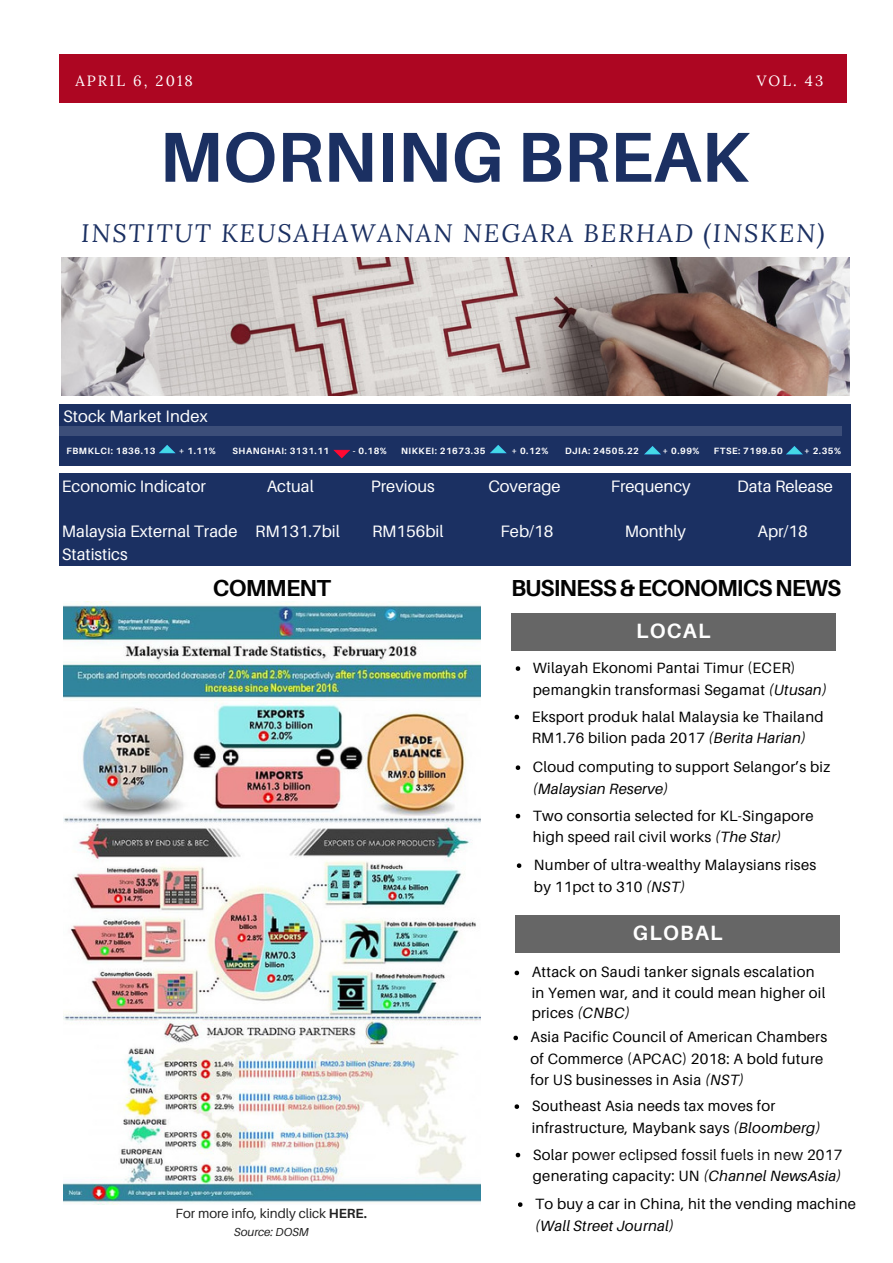
<style>
.page{position:relative;width:893px;height:1263px;background:#fff}
.page>*{position:absolute;margin:0;border:0;box-sizing:border-box;transform-origin:0 0}
.t1{font:700 70.8px "Aileron";color:#1b3062}
.t2{font:italic 25.2px "Lora";letter-spacing:.07em;color:#1b3062}
.t3{font:700 23.25px "Aileron";letter-spacing:-.04em;color:#030303}
.t4{font:700 20.7px "Aileron";letter-spacing:.06em;color:#fff}
.t5{font:16.5px "Aileron";color:#fff}
.t6{font:14.85px/21.5px "Aileron";letter-spacing:.02em;color:#000}
.t7{font:italic 14.85px "Aileron";letter-spacing:.02em;color:#000}
.t8{font:14.85px "Lora";letter-spacing:.14em;color:#fff}
.t9{font:13.2px "Aileron";color:#222}
.t10{font:italic 11.55px "Aileron";color:#222}
.t11{font:700 9.15px "Aileron";letter-spacing:.06em;color:#fff}
.s1{font-style:italic}
.s2{font-weight:700}
</style>
<div class="page">
<div style="left:60px;top:54px;width:787px;height:48px;background:#ad0622"></div>
<div style="left:511px;top:614px;width:324px;height:37px;background:#666"></div>
<div style="left:516px;top:915px;width:324px;height:38px;background:#666"></div>
<div style="left:60px;top:404px;width:791px;height:62px;background:#1b3062"></div>
<div style="left:60px;top:473px;width:791px;height:92px;background:#1b3062"></div>
<svg style="left:515px;top:971px;width:4px;height:4px"></svg>
<svg style="left:516px;top:666px;width:4px;height:5px"></svg>
<svg style="left:515px;top:715px;width:4px;height:4px"></svg>
<svg style="left:516px;top:765px;width:4px;height:5px"></svg>
<svg style="left:516px;top:814px;width:4px;height:4px"></svg>
<svg style="left:517px;top:863px;width:4px;height:5px"></svg>
<svg style="left:513px;top:1036px;width:5px;height:4px"></svg>
<svg style="left:515px;top:1104px;width:4px;height:5px"></svg>
<svg style="left:516px;top:1153px;width:4px;height:4px"></svg>
<svg style="left:518px;top:1202px;width:4px;height:5px"></svg>
<div style="left:59px;top:427px;width:782px;height:9px;background:#3c4e79"></div>
<img style="left:62px;top:258px;width:787px;height:137px">
<svg style="left:644px;top:446px;width:17px;height:9px"></svg>
<svg style="left:490px;top:445px;width:17px;height:9px"></svg>
<svg style="left:333px;top:449px;width:17px;height:10px"></svg>
<svg style="left:159px;top:445px;width:17px;height:9px"></svg>
<svg style="left:786px;top:446px;width:17px;height:9px"></svg>
<img style="left:63px;top:601px;width:418px;height:604px">
<p class="t8" style="left:75px;top:72px;width:119px">APRIL 6, 2018</p>
<p class="t8" style="left:757px;top:72px;width:68px">VOL. 43</p>
<h1 class="t1" style="left:159px;top:113px;width:592px">MORNING BREAK</h1>
<h2 class="t2" style="left:81px;top:218px;width:745px">INSTITUT KEUSAHAWANAN NEGARA BERHAD (INSKEN)</h2>
<p class="t5" style="left:63px;top:406px;width:146px">Stock Market Index</p>
<p class="t11" style="left:67px;top:445px;width:90px">FBMKLCI: 1836.13</p>
<p class="t11" style="left:179px;top:445px;width:38px">+ 1.11%</p>
<p class="t11" style="left:233px;top:445px;width:98px">SHANGHAI: 3131.11</p>
<p class="t11" style="left:353px;top:445px;width:35px">- 0.18%</p>
<p class="t11" style="left:401px;top:445px;width:86px">NIKKEI: 21673.35</p>
<p class="t11" style="left:511px;top:445px;width:38px">+ 0.12%</p>
<p class="t11" style="left:565px;top:445px;width:75px">DJIA: 24505.22</p>
<p class="t11" style="left:663px;top:445px;width:38px">+ 0.99%</p>
<p class="t11" style="left:714px;top:445px;width:71px">FTSE: 7199.50</p>
<p class="t11" style="left:804px;top:445px;width:38px">+ 2.35%</p>
<p class="t5" style="left:62px;top:476px;width:146px">Economic Indicator</p>
<p class="t5" style="left:267px;top:476px;width:49px">Actual</p>
<p class="t5" style="left:371px;top:476px;width:65px">Previous</p>
<p class="t5" style="left:488px;top:476px;width:74px">Coverage</p>
<p class="t5" style="left:611px;top:476px;width:81px">Frequency</p>
<p class="t5" style="left:737px;top:476px;width:97px">Data Release</p>
<p class="t5" style="left:62px;top:521px;width:279px">Malaysia External Trade RM131.7bil</p>
<p class="t5" style="left:372px;top:521px;width:73px">RM156bil</p>
<p class="t5" style="left:501px;top:521px;width:54px">Feb/18</p>
<p class="t5" style="left:625px;top:521px;width:63px">Monthly</p>
<p class="t5" style="left:757px;top:521px;width:52px">Apr/18</p>
<p class="t5" style="left:62px;top:544px;width:67px">Statistics</p>
<h3 class="t3" style="left:213px;top:573px;width:120px">COMMENT</h3>
<h3 class="t3" style="left:511px;top:573px;width:332px">BUSINESS&amp;ECONOMICSNEWS</h3>
<h3 class="t4" style="left:636px;top:617px;width:76px">LOCAL</h3>
<p class="t6" style="left:533px;top:657px;width:295px">Wilayah Ekonomi Pantai Timur (ECER) pemangkin transformasi Segamat <span class="s1">(Utusan)</span></p>
<p class="t6" style="left:532px;top:705px;width:293px">Eksport produk halal Malaysia ke Thailand<br>RM1.76 bilion pada 2017 <span class="s1">(Berita Harian)</span></p>
<p class="t6" style="left:533px;top:756px;width:299px">Cloud computing to support Selangor’s biz</p>
<p class="t7" style="left:533px;top:779px;width:137px">(Malaysian Reserve)</p>
<p class="t6" style="left:533px;top:804px;width:282px">Two consortia selected for KL-Singapore high speed rail civil works <span class="s1">(The Star)</span></p>
<p class="t6" style="left:534px;top:854px;width:284px">Number of ultra-wealthy Malaysians rises by 11pct to 310 <span class="s1">(NST)</span></p>
<h3 class="t4" style="left:633px;top:920px;width:91px">GLOBAL</h3>
<p class="t9" style="left:176px;top:1205px;width:193px">For more info, kindly click <span class="s2">HERE.</span></p>
<p class="t10" style="left:234px;top:1225px;width:76px">Source: DOSM</p>
<p class="t6" style="left:532px;top:962px;width:295px;line-height:20.2px">Attack on Saudi tanker signals escalation in Yemen war, and it could mean higher oil prices <span class="s1">(CNBC)</span></p>
<p class="t6" style="left:531px;top:1026px;width:298px">Asia Pacific Council of American Chambers of Commerce (APCAC) 2018: A bold future for US businesses in Asia <span class="s1">(NST)</span></p>
<p class="t6" style="left:532px;top:1095px;width:290px">Southeast Asia needs tax moves for infrastructure, Maybank says <span class="s1">(Bloomberg)</span></p>
<p class="t6" style="left:533px;top:1143px;width:311px">Solar power eclipsed fossil fuels in new 2017 generating capacity: UN <span class="s1">(Channel NewsAsia)</span></p>
<p class="t6" style="left:535px;top:1193px;width:322px">To buy a car in China, hit the vending machine</p>
<p class="t7" style="left:535px;top:1216px;width:140px">(Wall Street Journal)</p>
</div>
